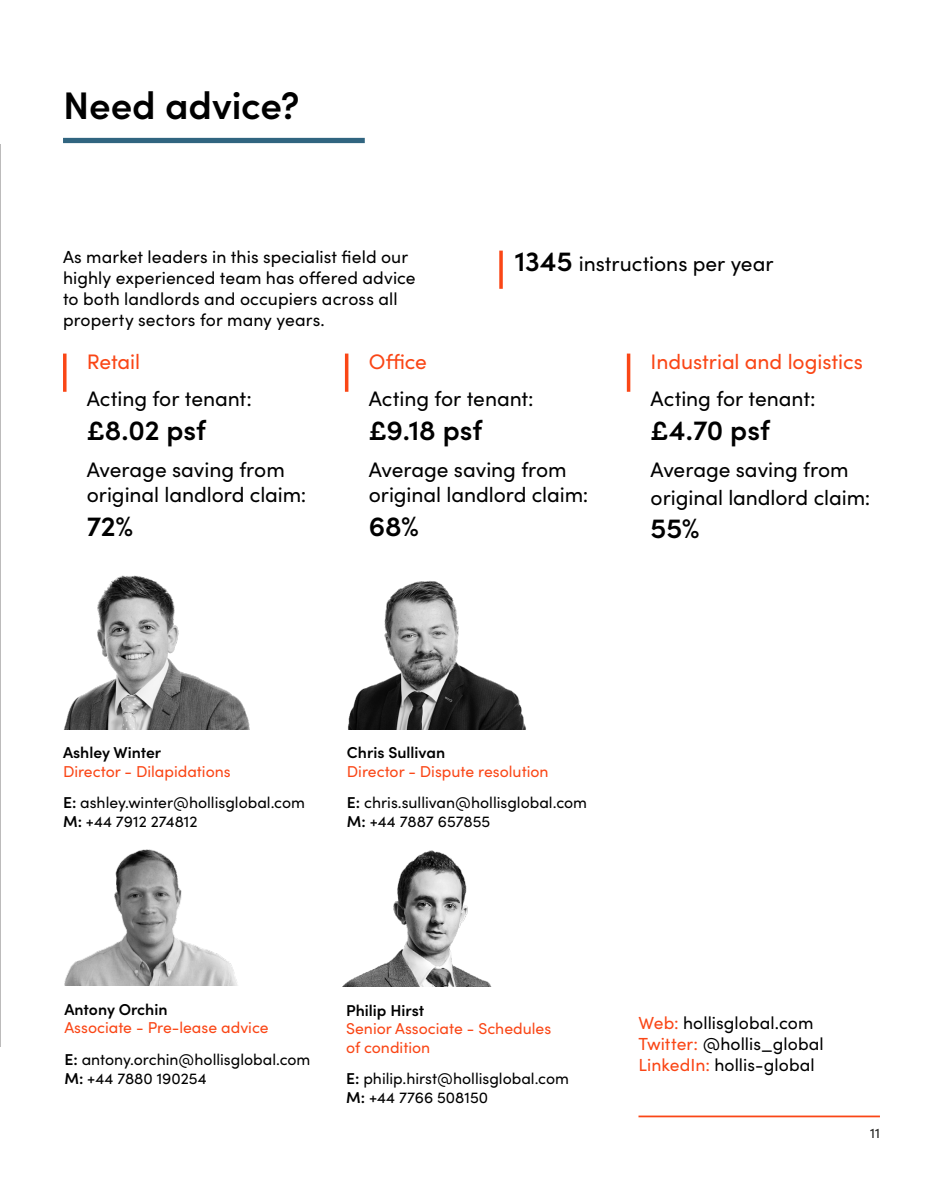
<style>
.page{position:relative;width:943px;height:1191px;background:#fff}
.page>*{position:absolute;margin:0;border:0;box-sizing:border-box;transform-origin:0 0}
.t1{font:600 38.5px "Sofia Pro";letter-spacing:-.005em;color:#000}
.t2{font:600 28px "Sofia Pro";color:#000}
.t3{font:21px/25.2px "Sofia Pro";letter-spacing:-.005em;color:#000}
.t4{font:21px "Sofia Pro";letter-spacing:-.005em;color:#fa4616}
.t5{font:17.5px/21px "Sofia Pro";letter-spacing:.005em;color:#000}
.t6{font:15.75px/31.2px "Sofia Pro";color:#000}
.t7{font:600 15.75px "Sofia Pro";color:#000}
.t8{font:15.75px/18.9px "Sofia Pro";color:#fa4616}
.t9{font:14px "Sofia Pro";color:#1d1d1b}
.s1{font-weight:600;font-size:28px}
.s2{color:#fa4616}
.s3{font-weight:600}
</style>
<div class="page">
<div style="left:63px;top:138px;width:302px;height:5px;background:#316580"></div>
<img style="left:64px;top:575px;width:186px;height:154px">
<img style="left:347px;top:581px;width:180px;height:148px">
<svg style="left:499px;top:251px;width:4px;height:38px"></svg>
<hr style="left:63px;top:353px;width:3px;height:39px;background:#fa4616">
<hr style="left:345px;top:353px;width:3px;height:39px;background:#fa4616">
<hr style="left:627px;top:353px;width:3px;height:39px;background:#fa4616">
<img style="left:343px;top:850px;width:149px;height:137px">
<img style="left:64px;top:849px;width:174px;height:137px">
<hr style="left:0;top:144px;width:1px;height:903px;background:#b3b2b2">
<hr style="left:638px;top:1115px;width:242px;height:2px;background:#fa4616">
<h1 class="t1" style="left:63px;top:76px;width:238px">Need advice?</h1>
<p class="t5" style="left:63px;top:246px;width:354px">As market leaders in this specialist field our highly experienced team has offered advice to both landlords and occupiers across all property sectors for many years.</p>
<h3 class="t3" style="left:515px;top:250px;width:260px"><span class="s1">1345</span> instructions per year</h3>
<h3 class="t4" style="left:87px;top:346px;width:55px">Retail</h3>
<h3 class="t3" style="left:87px;top:385px;width:166px">Acting for tenant:</h3>
<h2 class="t2" style="left:87px;top:409px;width:121px">£8.02 psf</h2>
<h3 class="t3" style="left:87px;top:456px;width:221px">Average saving from original landlord claim:</h3>
<h2 class="t2" style="left:87px;top:505px;width:48px">72%</h2>
<h3 class="t4" style="left:369px;top:346px;width:60px">Office</h3>
<h3 class="t3" style="left:369px;top:385px;width:166px">Acting for tenant:</h3>
<h2 class="t2" style="left:369px;top:409px;width:115px">£9.18 psf</h2>
<h3 class="t3" style="left:369px;top:456px;width:221px">Average saving from original landlord claim:</h3>
<h2 class="t2" style="left:369px;top:505px;width:52px">68%</h2>
<h3 class="t4" style="left:650px;top:346px;width:214px">Industrial and logistics</h3>
<h3 class="t3" style="left:650px;top:385px;width:166px">Acting for tenant:</h3>
<h2 class="t2" style="left:650px;top:409px;width:121px">£4.70 psf</h2>
<h3 class="t3" style="left:650px;top:455px;width:221px;line-height:27.3px">Average saving from original landlord claim:</h3>
<h2 class="t2" style="left:650px;top:507px;width:50px">55%</h2>
<p class="t7" style="left:63px;top:740px;width:100px">Ashley Winter</p>
<p class="t6" style="left:63px;top:754px;width:243px"><span class="s2">Director - Dilapidations<br></span><span class="s3">E:</span> ashley.winter@hollisglobal.com</p>
<p class="t6" style="left:63px;top:804px;width:136px"><span class="s3">M:</span> +44 7912 274812</p>
<p class="t7" style="left:347px;top:740px;width:100px">Chris Sullivan</p>
<p class="t6" style="left:347px;top:754px;width:242px"><span class="s2">Director - Dispute resolution<br></span><span class="s3">E:</span> chris.sullivan@hollisglobal.com</p>
<p class="t6" style="left:347px;top:804px;width:145px"><span class="s3">M:</span> +44 7887 657855</p>
<p class="t7" style="left:64px;top:997px;width:105px">Antony Orchin</p>
<p class="t6" style="left:64px;top:1011px;width:247px"><span class="s2">Associate - Pre-lease advice<br></span><span class="s3">E:</span> antony.orchin@hollisglobal.com</p>
<p class="t6" style="left:64px;top:1061px;width:144px"><span class="s3">M:</span> +44 7880 190254</p>
<p class="t7" style="left:346px;top:998px;width:80px">Philip Hirst</p>
<p class="t8" style="left:346px;top:1018px;width:207px">Senior Associate - Schedules of condition</p>
<p class="t6" style="left:346px;top:1068px;width:224px;line-height:18.9px"><span class="s3">E:</span> philip.hirst@hollisglobal.com<br><span class="s3">M:</span> +44 7766 508150</p>
<p class="t5" style="left:638px;top:1011px;width:187px"><span class="s2">Web:</span> hollisglobal.com<br><span class="s2">Twitter:</span> @hollis_global<br><span class="s2">LinkedIn:</span> hollis-global</p>
<p class="t9" style="left:870px;top:1123px;width:11px">11</p>
</div>
